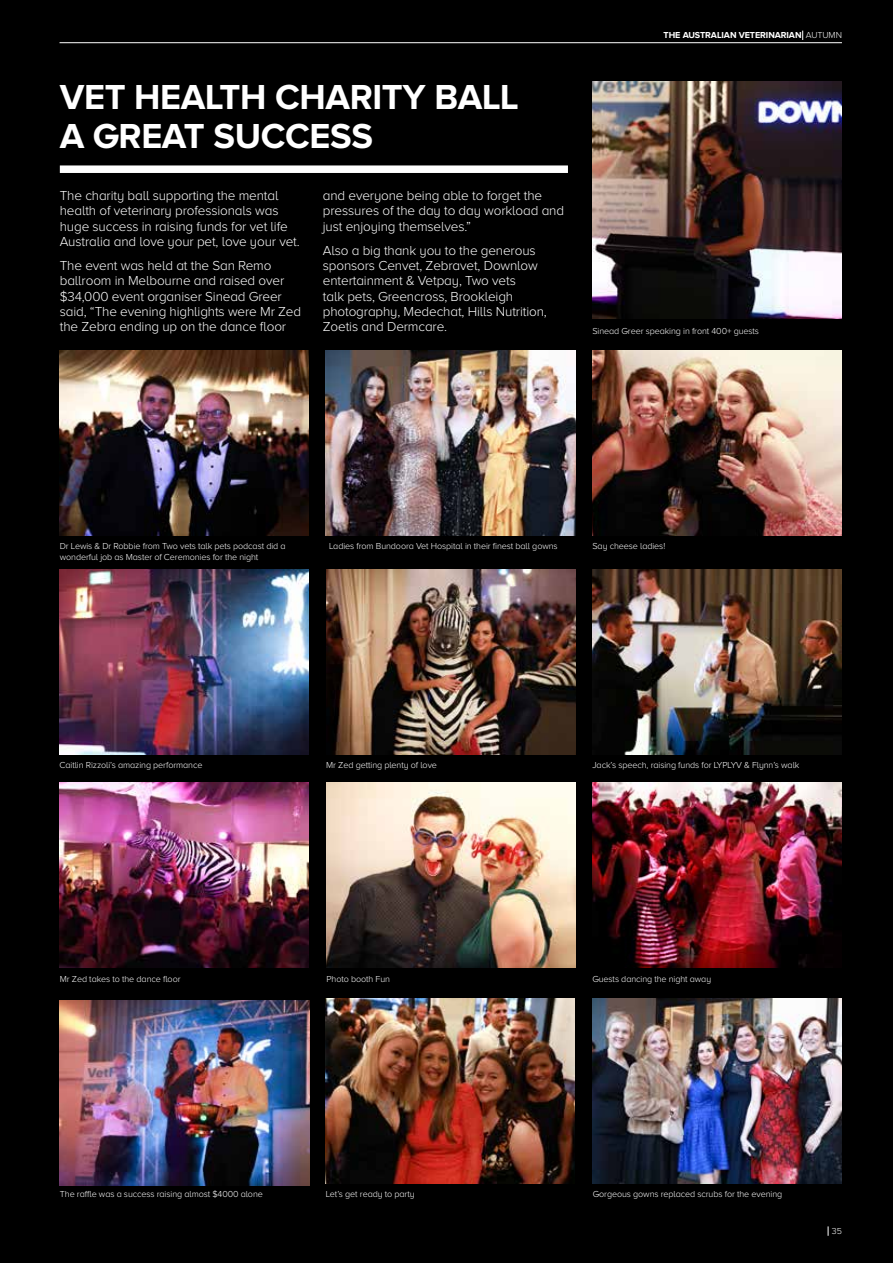
<style>
.page{position:relative;width:893px;height:1263px;background:#000}
.page>*{position:absolute;margin:0;border:0;box-sizing:border-box;transform-origin:0 0}
.t1{font:700 36px/39px "Proxima Nova A";letter-spacing:-.01em;color:#fff}
.t2{font:300 13.5px/15.5px "Proxima Nova A";letter-spacing:-.01em;color:#fff}
.t3{font:300 9px/10.8px "Proxima Nova A";letter-spacing:-.01em;color:#fff}
.t4{font:700 9px "Proxima Nova A";letter-spacing:-.01em;color:#fff}
.s1{font-weight:300}
</style>
<div class="page">
<hr style="left:60px;top:42px;width:782px;height:1px;background:#fff">
<div style="left:60px;top:165px;width:508px;height:8px;background:#fff"></div>
<img style="left:60px;top:351px;width:249px;height:185px">
<img style="left:592px;top:81px;width:249px;height:238px">
<img style="left:327px;top:569px;width:248px;height:185px">
<img style="left:60px;top:569px;width:249px;height:185px">
<img style="left:327px;top:783px;width:249px;height:184px">
<img style="left:592px;top:783px;width:249px;height:184px">
<img style="left:60px;top:783px;width:249px;height:184px">
<img style="left:60px;top:1001px;width:249px;height:184px">
<img style="left:326px;top:351px;width:250px;height:185px">
<img style="left:592px;top:569px;width:249px;height:185px">
<img style="left:592px;top:350px;width:249px;height:185px">
<img style="left:326px;top:999px;width:249px;height:184px">
<img style="left:593px;top:999px;width:249px;height:184px">
<h1 class="t1" style="left:60px;top:77px;width:460px">VET HEALTH CHARITY BALL<br>A GREAT SUCCESS</h1>
<p class="t2" style="left:60px;top:188px;width:241px">The charity ball supporting the mental health of veterinary professionals was huge success in raising funds for vet life Australia and love your pet, love your vet.</p>
<p class="t2" style="left:60px;top:258px;width:243px">The event was held at the San Remo ballroom in Melbourne and raised over $34,000 event organiser Sinead Greer said, “The evening highlights were Mr Zed the Zebra ending up on the dance floor</p>
<p class="t2" style="left:323px;top:188px;width:243px">and everyone being able to forget the pressures of the day to day workload and just enjoying themselves.”</p>
<p class="t2" style="left:323px;top:242px;width:225px">Also a big thank you to the generous sponsors Cenvet, Zebravet, Downlow entertainment &amp; Vetpay, Two vets<br>talk pets, Greencross, Brookleigh photography, Medechat, Hills Nutrition, Zoetis and Dermcare.</p>
<p class="t4" style="left:664px;top:30px;width:180px">THE AUSTRALIAN VETERINARIAN <span class="s1">AUTUMN</span></p>
<p class="t3" style="left:592px;top:326px;width:168px">Sinead Greer speaking in front 400+ guests</p>
<p class="t3" style="left:60px;top:540px;width:227px">Dr Lewis &amp; Dr Robbie from Two vets talk pets podcast did a wonderful job as Master of Ceremonies for the night</p>
<p class="t3" style="left:329px;top:540px;width:230px">Ladies from Bundoora Vet Hospital in their finest ball gowns</p>
<p class="t3" style="left:592px;top:540px;width:74px">Say cheese ladies!</p>
<p class="t3" style="left:60px;top:759px;width:144px">Caitlin Rizzoli’s amazing performance</p>
<p class="t3" style="left:326px;top:759px;width:112px">Mr Zed getting plenty of love</p>
<p class="t3" style="left:592px;top:759px;width:208px">Jack’s speech, raising funds for LYPLYV &amp; Flynn’s walk</p>
<p class="t3" style="left:60px;top:973px;width:122px">Mr Zed takes to the dance floor</p>
<p class="t3" style="left:327px;top:973px;width:65px">Photo booth Fun</p>
<p class="t3" style="left:592px;top:973px;width:120px">Guests dancing the night away</p>
<p class="t3" style="left:60px;top:1189px;width:204px">The raffle was a success raising almost $4000 alone</p>
<p class="t3" style="left:326px;top:1189px;width:90px">Let’s get ready to party</p>
<p class="t3" style="left:593px;top:1189px;width:191px">Gorgeous gowns replaced scrubs for the evening</p>
<p class="t3" style="left:832px;top:1226px;width:12px">35</p>
</div>
